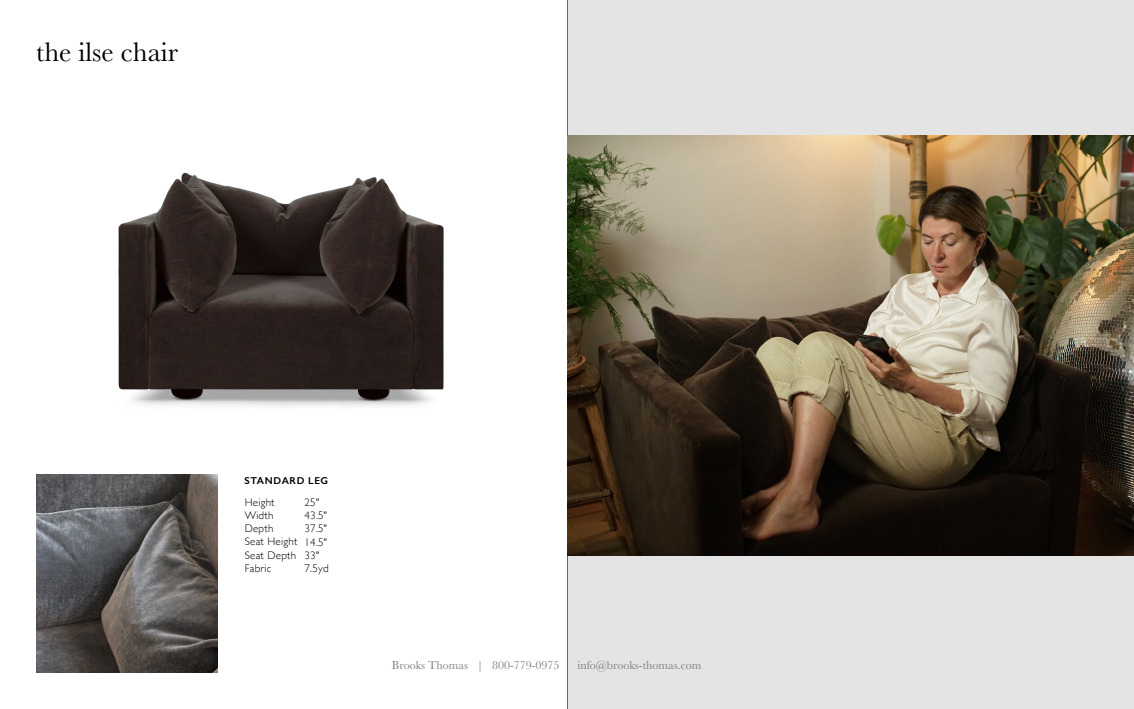
<style>
.page{position:relative;width:1134px;height:709px;background:#fff}
.page>*{position:absolute;margin:0;border:0;box-sizing:border-box;transform-origin:0 0}
.t1{font:28px "Baskerville";color:#000}
.t2{font:12px "Baskerville";color:#808080}
.t3{font:300 11px/13.2px "Gill Sans";letter-spacing:.02em;color:#000}
.t4{font:600 10px "Gill Sans";letter-spacing:.06em;color:#000}
</style>
<div class="page">
<div style="left:567px;top:0;width:566px;height:708px;background:#e4e4e4"></div>
<img style="left:118px;top:172px;width:326px;height:235px">
<img style="left:36px;top:474px;width:181px;height:198px">
<img style="left:567px;top:135px;width:566px;height:420px">
<h1 class="t1" style="left:36px;top:34px;width:143px">the ilse chair</h1>
<p class="t4" style="left:244px;top:475px;width:85px">STANDARD LEG</p>
<p class="t3" style="left:245px;top:495px;width:54px">Height<br>Width<br>Depth<br>Seat Height<br>Seat Depth<br>Fabric</p>
<p class="t3" style="left:304px;top:495px;width:26px">25"<br>43.5"<br>37.5"<br>14.5"<br>33"<br>7.5yd</p>
<p class="t2" style="left:392px;top:657px;width:169px">Brooks Thomas | 800-779-0975</p>
<p class="t2" style="left:577px;top:657px;width:125px">info@brooks-thomas.com</p>
</div>
